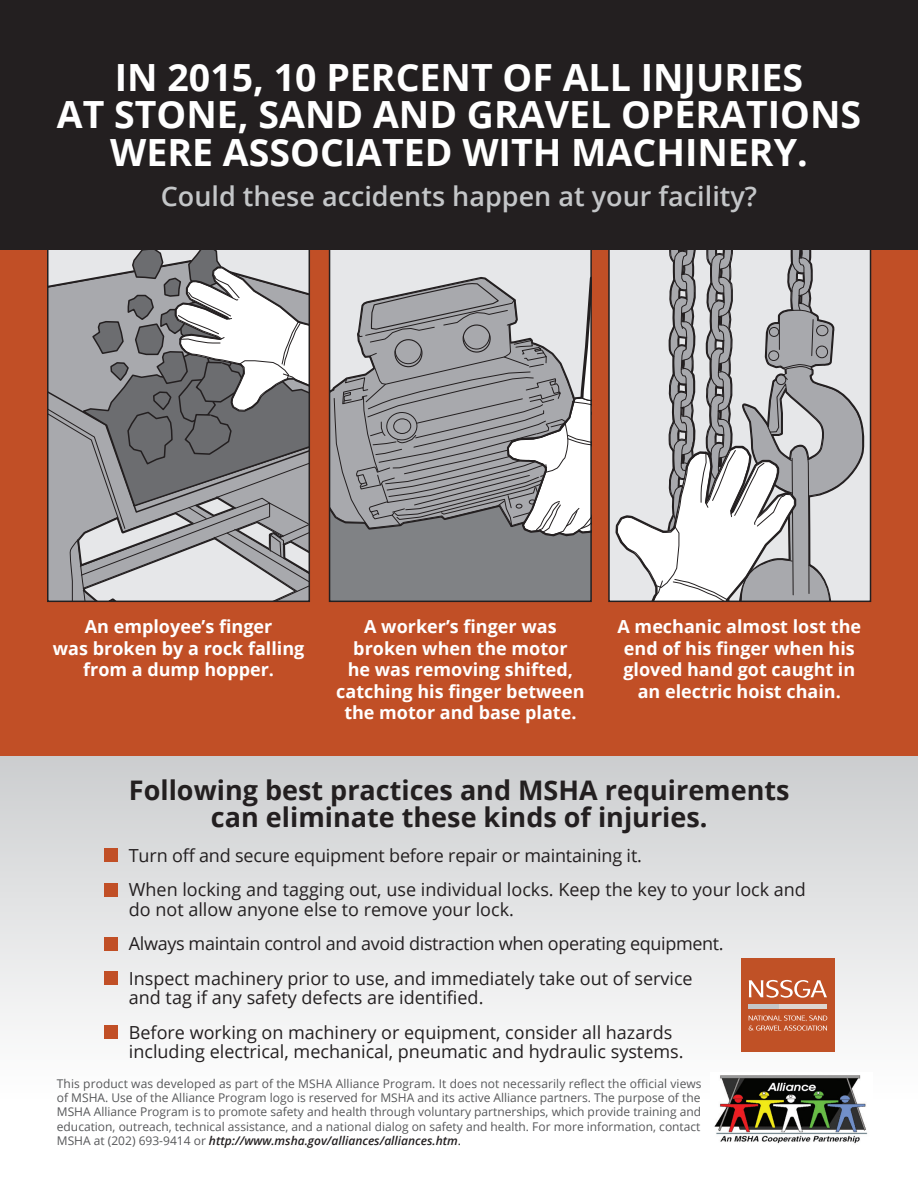
<style>
.page{position:relative;width:918px;height:1188px;background:#fff}
.page>*{position:absolute;margin:0;border:0;box-sizing:border-box;transform-origin:0 0}
.t1{font:700 37.5px/37.5px "Open Sans";color:#fff;text-align:center}
.t2{font:700 27px/27px "Open Sans";color:#231f20;text-align:center}
.t3{font:600 27px "Open Sans";color:#c4c6c8}
.t4{font:18px/34.5px "Open Sans";color:#231f20}
.t5{font:700 18px/21.6px "Open Sans";color:#fff;text-align:center}
.t6{font:12px/14.4px "Open Sans";color:#57585a;text-align:justify}
.s1{font-weight:600;font-style:italic;color:#231f20}
.s2{color:#231f20}
</style>
<div class="page">
<svg style="left:0;top:756px;width:918px;height:283px"></svg>
<div style="left:0;top:190px;width:918px;height:566px;background:#c14f26"></div>
<div style="left:104px;top:849px;width:13px;height:13px;background:#c14f26"></div>
<div style="left:104px;top:883px;width:13px;height:13px;background:#c14f26"></div>
<div style="left:104px;top:937px;width:13px;height:13px;background:#c14f26"></div>
<div style="left:104px;top:972px;width:13px;height:13px;background:#c14f26"></div>
<div style="left:104px;top:1026px;width:13px;height:13px;background:#c14f26"></div>
<svg style="left:611px;top:249px;width:256px;height:350px;background:#c7c7ca"></svg>
<div style="left:608px;top:230px;width:263px;height:372px;border:2px solid #231f20"></div>
<svg style="left:48px;top:249px;width:261px;height:354px;background:#a1a1a4"></svg>
<div style="left:47px;top:230px;width:263px;height:372px;border:2px solid #231f20"></div>
<div style="left:332px;top:249px;width:257px;height:26px;background:#e6e7e9"></div>
<svg style="left:332px;top:275px;width:257px;height:324px;background:#a2a2a5"></svg>
<div style="left:329px;top:230px;width:263px;height:372px;border:2px solid #231f20"></div>
<div style="left:0;top:0;width:918px;height:249px;background:#231f20"></div>
<div style="left:741px;top:958px;width:94px;height:94px;background:#c05126"></div>
<svg style="left:749px;top:980px;width:78px;height:18px"></svg>
<svg style="left:749px;top:1016px;width:78px;height:15px"></svg>
<div style="left:749px;top:1004px;width:78px;height:5px;background:#c4c6c8"></div>
<div style="left:779px;top:1004px;width:48px;height:5px;background:#ddd6d0"></div>
<img style="left:714px;top:1075px;width:154px;height:69px">
<h1 class="t1" style="left:57px;top:57px;width:806px">IN 2015, 10 PERCENT OF ALL INJURIES<br>AT STONE, SAND AND GRAVEL OPERATIONS<br>WERE ASSOCIATED WITH MACHINERY.</h1>
<h2 class="t3" style="left:161px;top:178px;width:598px">Could these accidents happen at your facility?</h2>
<h3 class="t5" style="left:53px;top:615px;width:253px">An employee’s finger<br>was broken by a rock falling from a dump hopper.</h3>
<h3 class="t5" style="left:336px;top:615px;width:250px">A worker’s finger was broken when the motor<br>he was removing shifted, catching his finger between the motor and base plate.</h3>
<h3 class="t5" style="left:618px;top:615px;width:245px">A mechanic almost lost the end of his finger when his gloved hand got caught in an electric hoist chain.</h3>
<h2 class="t2" style="left:129px;top:776px;width:662px">Following best practices and MSHA requirements can eliminate these kinds of injuries.</h2>
<h3 class="t4" style="left:129px;top:838px;width:679px">Turn off and secure equipment before repair or maintaining it.<br>When locking and tagging out, use individual locks. Keep the key to your lock and</h3>
<h3 class="t4" style="left:129px;top:892px;width:596px">do not allow anyone else to remove your lock.<br>Always maintain control and avoid distraction when operating equipment.<br>Inspect machinery prior to use, and immediately take out of service</h3>
<h3 class="t4" style="left:129px;top:980px;width:545px">and tag if any safety defects are identified.<br>Before working on machinery or equipment, consider all hazards</h3>
<h3 class="t4" style="left:129px;top:1034px;width:556px">including electrical, mechanical, pneumatic and hydraulic systems.</h3>
<p class="t6" style="left:57px;top:1076px;width:646px">This product was developed as part of the MSHA Alliance Program. It does not necessarily reflect the official views of MSHA. Use of the Alliance Program logo is reserved for MSHA and its active Alliance partners. The purpose of the MSHA Alliance Program is to promote safety and health through voluntary partnerships, which provide training and education, outreach, technical assistance, and a national dialog on safety and health. For more information, contact MSHA at (202) 693-9414 or <span class="s1">http://www.msha.gov/alliances/alliances.htm</span><span class="s2">.</span></p>
</div>
